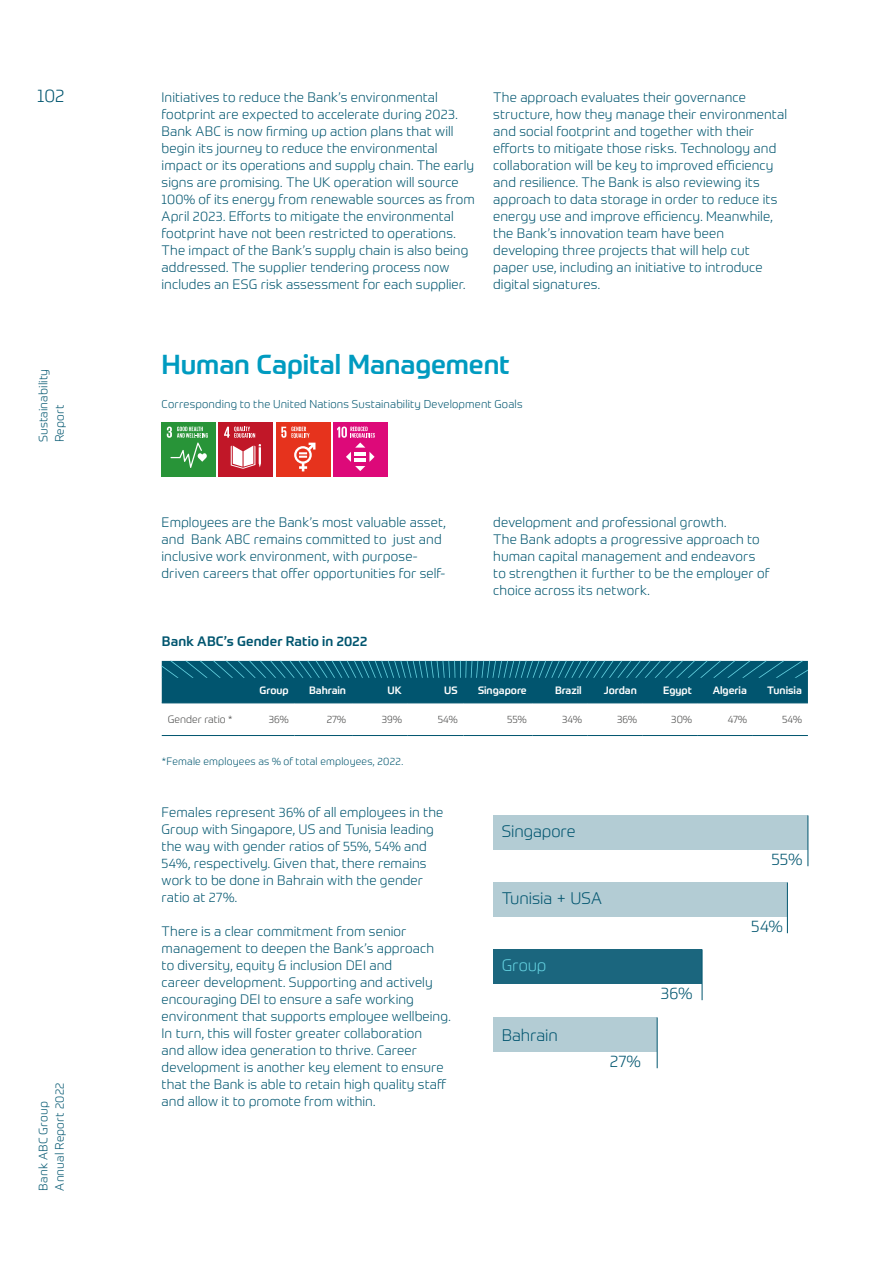
<style>
.page{position:relative;width:893px;height:1263px;background:#fff}
.page>*{position:absolute;margin:0;border:0;box-sizing:border-box;transform-origin:0 0}
.t1{font:500 27px "Prometo";letter-spacing:-.005em;color:#009bc0}
.t2{font:300 18px "Prometo";color:#01556f}
.t3{font:300 16.5px "Prometo";letter-spacing:-.005em;color:#01556f}
.t4{font:300 16.5px "Prometo";color:#63d0df}
.t5{font:300 13.5px/17px "Prometo";letter-spacing:.005em;color:#01556f}
.t6{font:500 13.5px "Prometo";letter-spacing:.015em;color:#01556f}
.t7{font:300 12px/16.5px "Prometo";letter-spacing:.01em;color:#01556f}
.t8{font:300 11.25px "Prometo";letter-spacing:.015em;color:#01556f}
.t9{font:500 10.5px "Prometo";color:#fff}
.t10{font:300 10.5px "Prometo";color:#4a4a49}
.t11{font:300 10.5px "Prometo";letter-spacing:.02em;color:#01556f}
</style>
<div class="page">
<hr style="left:162px;top:703px;width:77px;height:1px;background:#01556f">
<hr style="left:239px;top:703px;width:56px;height:1px;background:#01556f">
<hr style="left:295px;top:703px;width:57px;height:1px;background:#01556f">
<hr style="left:352px;top:703px;width:56px;height:1px;background:#01556f">
<hr style="left:408px;top:703px;width:55px;height:1px;background:#01556f">
<hr style="left:463px;top:703px;width:70px;height:1px;background:#01556f">
<hr style="left:533px;top:703px;width:55px;height:1px;background:#01556f">
<hr style="left:588px;top:703px;width:55px;height:1px;background:#01556f">
<hr style="left:643px;top:703px;width:55px;height:1px;background:#01556f">
<hr style="left:698px;top:703px;width:55px;height:1px;background:#01556f">
<hr style="left:753px;top:703px;width:55px;height:1px;background:#01556f">
<hr style="left:162px;top:735px;width:77px;height:1px;background:#01556f">
<hr style="left:239px;top:735px;width:56px;height:1px;background:#01556f">
<hr style="left:295px;top:735px;width:57px;height:1px;background:#01556f">
<hr style="left:352px;top:735px;width:56px;height:1px;background:#01556f">
<hr style="left:408px;top:735px;width:55px;height:1px;background:#01556f">
<hr style="left:463px;top:735px;width:70px;height:1px;background:#01556f">
<hr style="left:533px;top:735px;width:55px;height:1px;background:#01556f">
<hr style="left:588px;top:735px;width:55px;height:1px;background:#01556f">
<hr style="left:643px;top:735px;width:55px;height:1px;background:#01556f">
<hr style="left:698px;top:735px;width:55px;height:1px;background:#01556f">
<hr style="left:753px;top:735px;width:55px;height:1px;background:#01556f">
<svg style="left:162px;top:661px;width:646px;height:42px;background:#055a74"></svg>
<div style="left:493px;top:815px;width:315px;height:34px;background:#b3ccd4"></div>
<div style="left:493px;top:949px;width:209px;height:34px;background:#1b667e"></div>
<div style="left:493px;top:882px;width:294px;height:34px;background:#b3ccd4"></div>
<div style="left:493px;top:1017px;width:164px;height:34px;background:#b3ccd4"></div>
<hr style="left:808px;top:815px;width:1px;height:51px;background:#01556f">
<hr style="left:702px;top:949px;width:1px;height:51px;background:#01556f">
<hr style="left:787px;top:882px;width:1px;height:51px;background:#01556f">
<hr style="left:657px;top:1017px;width:1px;height:51px;background:#01556f">
<div style="left:219px;top:422px;width:54px;height:54px;background:#c11728"></div>
<svg style="left:231px;top:444px;width:30px;height:25px"></svg>
<svg style="left:224px;top:427px;width:31px;height:11px"></svg>
<div style="left:162px;top:422px;width:54px;height:54px;background:#289438"></div>
<svg style="left:167px;top:427px;width:41px;height:41px"></svg>
<div style="left:276px;top:422px;width:54px;height:54px;background:#e6331d"></div>
<svg style="left:281px;top:427px;width:34px;height:44px"></svg>
<div style="left:333px;top:422px;width:54px;height:54px;background:#dd0979"></div>
<svg style="left:337px;top:427px;width:38px;height:44px"></svg>
<hr style="left:355px;top:458px;width:11px;height:4px;background:#fff">
<h2 class="t2" style="left:37px;top:85px;width:29px">102</h2>
<p class="t5" style="left:162px;top:89px;width:315px">Initiatives to reduce the Bank’s environmental footprint are expected to accelerate during 2023.<br>Bank ABC is now firming up action plans that will begin its journey to reduce the environmental impact or its operations and supply chain. The early signs are promising. The UK operation will source 100% of its energy from renewable sources as from April 2023. Efforts to mitigate the environmental footprint have not been restricted to operations.<br>The impact of the Bank’s supply chain is also being addressed. The supplier tendering process now includes an ESG risk assessment for each supplier.</p>
<p class="t5" style="left:493px;top:89px;width:295px">The approach evaluates their governance structure, how they manage their environmental and social footprint and together with their efforts to mitigate those risks. Technology and collaboration will be key to improved efficiency and resilience. The Bank is also reviewing its approach to data storage in order to reduce its energy use and improve efficiency. Meanwhile, the Bank’s innovation team have been developing three projects that will help cut paper use, including an initiative to introduce digital signatures.</p>
<p class="t7" style="left:35px;top:442px;width:75px;rotate:-90deg">Sustainability<br>Report</p>
<p class="t7" style="left:35px;top:1191px;width:110px;rotate:-90deg">Bank ABC Group<br>Annual Report 2022</p>
<h1 class="t1" style="left:162px;top:348px;width:350px">Human Capital Management</h1>
<p class="t8" style="left:162px;top:397px;width:363px">Corresponding to the United Nations Sustainability Development Goals</p>
<p class="t5" style="left:162px;top:514px;width:286px">Employees are the Bank’s most valuable asset, and Bank ABC remains committed to just and inclusive work environment, with purpose&shy;driven careers that offer opportunities for self-</p>
<p class="t6" style="left:162px;top:633px;width:207px">Bank ABC’s Gender Ratio in 2022</p>
<p class="t5" style="left:493px;top:514px;width:277px">development and professional growth.<br>The Bank adopts a progressive approach to human capital management and endeavors to strengthen it further to be the employer of choice across its network.</p>
<p class="t9" style="left:259px;top:684px;width:31px">Group</p>
<p class="t9" style="left:309px;top:684px;width:38px">Bahrain</p>
<p class="t9" style="left:388px;top:684px;width:16px">UK</p>
<p class="t9" style="left:444px;top:684px;width:15px">US</p>
<p class="t9" style="left:478px;top:684px;width:50px">Singapore</p>
<p class="t9" style="left:555px;top:684px;width:28px">Brazil</p>
<p class="t9" style="left:604px;top:684px;width:35px">Jordan</p>
<p class="t9" style="left:663px;top:684px;width:30px">Egypt</p>
<p class="t9" style="left:713px;top:684px;width:36px">Algeria</p>
<p class="t9" style="left:767px;top:684px;width:36px">Tunisia</p>
<p class="t10" style="left:168px;top:713px;width:66px">Gender ratio *</p>
<p class="t10" style="left:269px;top:713px;width:21px">36%</p>
<p class="t10" style="left:327px;top:713px;width:21px">27%</p>
<p class="t10" style="left:382px;top:713px;width:21px">39%</p>
<p class="t10" style="left:438px;top:713px;width:21px">54%</p>
<p class="t10" style="left:507px;top:713px;width:21px">55%</p>
<p class="t10" style="left:562px;top:713px;width:21px">34%</p>
<p class="t10" style="left:617px;top:713px;width:21px">36%</p>
<p class="t10" style="left:671px;top:713px;width:22px">30%</p>
<p class="t10" style="left:728px;top:713px;width:21px">47%</p>
<p class="t10" style="left:782px;top:713px;width:21px">54%</p>
<p class="t11" style="left:162px;top:755px;width:243px">*Female employees as % of total employees, 2022.</p>
<p class="t5" style="left:162px;top:803px;width:283px">Females represent 36% of all employees in the Group with Singapore, US and Tunisia leading the way with gender ratios of 55%, 54% and 54%, respectively. Given that, there remains work to be done in Bahrain with the gender ratio at 27%.</p>
<p class="t5" style="left:162px;top:922px;width:291px">There is a clear commitment from senior management to deepen the Bank’s approach<br>to diversity, equity &amp; inclusion DEI and<br>career development. Supporting and actively encouraging DEI to ensure a safe working environment that supports employee wellbeing.<br>In turn, this will foster greater collaboration<br>and allow idea generation to thrive. Career development is another key element to ensure that the Bank is able to retain high quality staff and allow it to promote from within.</p>
<p class="t3" style="left:502px;top:821px;width:75px">Singapore</p>
<p class="t3" style="left:502px;top:888px;width:102px">Tunisia + USA</p>
<p class="t4" style="left:502px;top:955px;width:46px">Group</p>
<p class="t3" style="left:502px;top:1025px;width:58px">Bahrain</p>
<p class="t3" style="left:661px;top:983px;width:33px">36%</p>
<p class="t3" style="left:610px;top:1051px;width:33px">27%</p>
<p class="t3" style="left:771px;top:849px;width:32px">55%</p>
<p class="t3" style="left:751px;top:916px;width:33px">54%</p>
</div>
